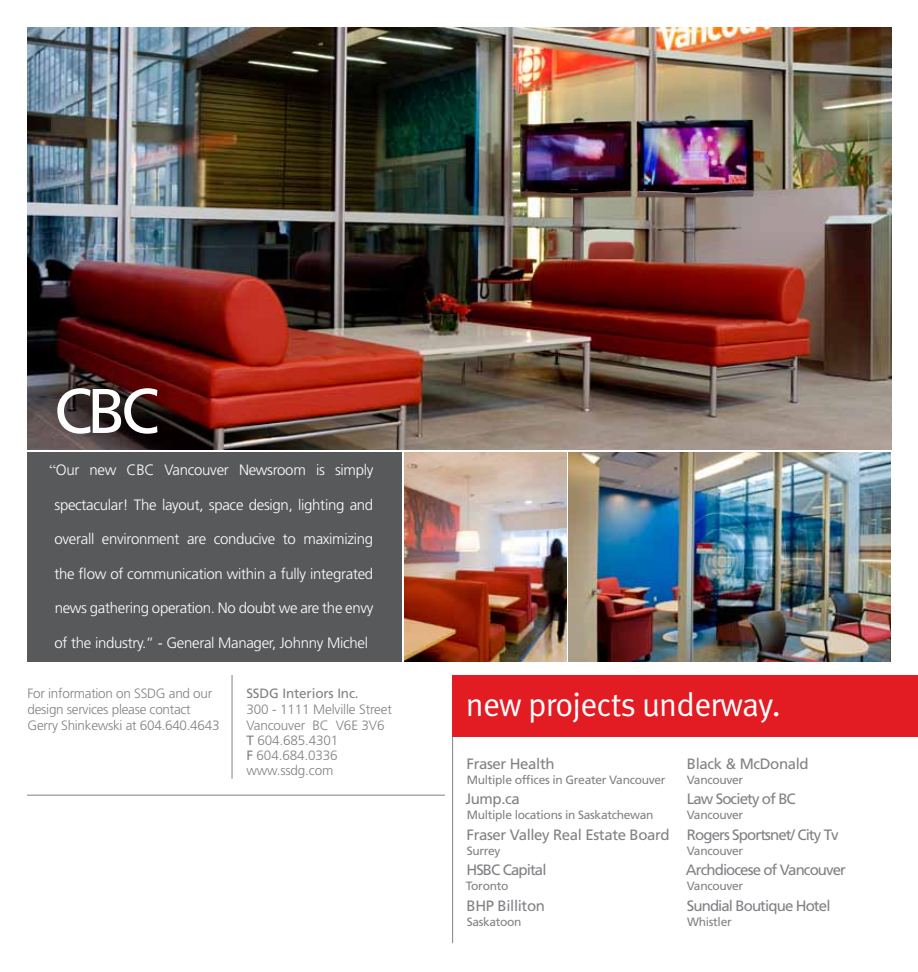
<style>
.page{position:relative;width:918px;height:972px;background:#fff}
.page>*{position:absolute;margin:0;border:0;box-sizing:border-box;transform-origin:0 0}
.t1{font:63px "Frutiger LT Std";color:#fff}
.t2{font:33px "Meta Normal";letter-spacing:-.02em;color:#fff}
.t3{font:300 15px "Frutiger LT Std";letter-spacing:-.02em;color:#fff}
.t4{font:15px "Frutiger LT Std";letter-spacing:-.06em;color:#808285}
.t5{font:15px "Frutiger LT Std";letter-spacing:-.025em;color:#808285}
.t6{font:300 13.5px/16.5px "Frutiger LT Std";letter-spacing:-.02em;color:#808285}
.t7{font:13.5px "Frutiger LT Std";letter-spacing:-.01em;color:#808285}
.t8{font:12px "Frutiger LT Std";letter-spacing:-.025em;color:#808285}
.s1{font-family:"Times New Roman";font-weight:400}
.s2{font-weight:400}
</style>
<div class="page">
<hr style="left:27px;top:795px;width:418px;height:1px;background:#808285">
<hr style="left:452px;top:675px;width:1px;height:268px;background:#808285">
<hr style="left:232px;top:675px;width:1px;height:104px;background:#808285">
<img style="left:28px;top:27px;width:864px;height:422px">
<div style="left:28px;top:452px;width:374px;height:210px;background:#58595b"></div>
<img style="left:569px;top:452px;width:322px;height:209px">
<img style="left:404px;top:452px;width:162px;height:209px">
<div style="left:452px;top:675px;width:466px;height:62px;background:#e31b23"></div>
<h1 class="t1" style="left:54px;top:374px;width:107px">CBC</h1>
<p class="t3" style="left:50px;top:462px;width:325px"><span class="s1">“</span>Our new CBC Vancouver Newsroom is simply</p>
<p class="t3" style="left:54px;top:496px;width:320px">spectacular! The layout, space design, lighting and</p>
<p class="t3" style="left:55px;top:531px;width:320px">overall environment are conducive to maximizing</p>
<p class="t3" style="left:54px;top:565px;width:320px">the flow of communication within a fully integrated</p>
<p class="t3" style="left:55px;top:600px;width:320px">news gathering operation. No doubt we are the envy</p>
<p class="t3" style="left:55px;top:634px;width:315px">of the industry.” - General Manager, Johnny Michel</p>
<p class="t7" style="left:246px;top:685px;width:114px">SSDG Interiors Inc.</p>
<p class="t6" style="left:246px;top:701px;width:147px">300 - 1111 Melville Street<br>Vancouver BC V6E 3V6</p>
<p class="t6" style="left:246px;top:734px;width:94px;line-height:15px;text-align:justify"><span class="s2">T</span> 604.685.4301<br><span class="s2">F</span> 604.684.0336 www.ssdg.com</p>
<p class="t6" style="left:28px;top:685px;width:193px">For information on SSDG and our design services please contact<br>Gerry Shinkewski at 604.640.4643</p>
<h2 class="t2" style="left:466px;top:685px;width:317px">new projects underway.</h2>
<p class="t5" style="left:467px;top:755px;width:90px">Fraser Health</p>
<p class="t8" style="left:467px;top:773px;width:200px">Multiple offices in Greater Vancouver</p>
<p class="t4" style="left:465px;top:790px;width:56px">Jump.ca</p>
<p class="t8" style="left:467px;top:808px;width:188px">Multiple locations in Saskatchewan</p>
<p class="t5" style="left:467px;top:826px;width:205px">Fraser Valley Real Estate Board</p>
<p class="t8" style="left:467px;top:844px;width:35px">Surrey</p>
<p class="t4" style="left:466px;top:861px;width:82px">HSBC Capital</p>
<p class="t8" style="left:466px;top:879px;width:44px">Toronto</p>
<p class="t5" style="left:467px;top:897px;width:80px">BHP Billiton</p>
<p class="t8" style="left:467px;top:914px;width:56px">Saskatoon</p>
<p class="t5" style="left:687px;top:755px;width:123px">Black &amp; McDonald</p>
<p class="t8" style="left:687px;top:773px;width:58px">Vancouver</p>
<p class="t4" style="left:687px;top:790px;width:110px">Law Society of BC</p>
<p class="t8" style="left:687px;top:808px;width:58px">Vancouver</p>
<p class="t4" style="left:687px;top:826px;width:153px">Rogers Sportsnet/ City Tv</p>
<p class="t8" style="left:687px;top:844px;width:58px">Vancouver</p>
<p class="t4" style="left:686px;top:861px;width:162px">Archdiocese of Vancouver</p>
<p class="t8" style="left:687px;top:879px;width:58px">Vancouver</p>
<p class="t4" style="left:687px;top:897px;width:145px">Sundial Boutique Hotel</p>
<p class="t8" style="left:687px;top:914px;width:46px">Whistler</p>
</div>
